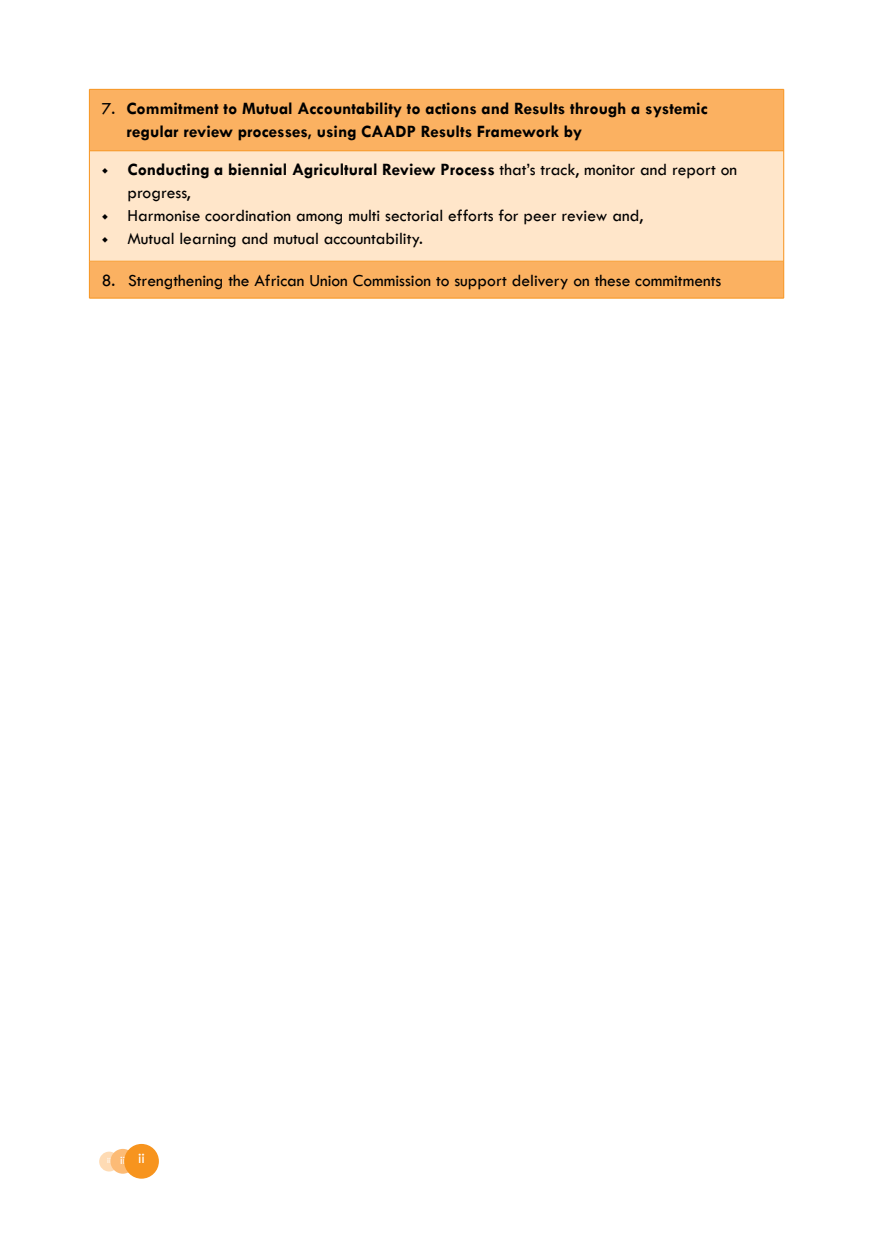
<style>
.page{position:relative;width:874px;height:1241px;background:#fff}
.page>*{position:absolute;margin:0;border:0;box-sizing:border-box;transform-origin:0 0}
.t1{font:700 17.5px/22.8px "Tw Cen";color:#000}
.t2{font:17.5px "Tw Cen";color:#000}
.t3{font:8.75px "Tw Cen";color:#fff}
.s1{font-weight:400}
.s2{font-family:"Arno Pro";font-weight:400}
.s3{font-family:"Arno Pro"}
.s4{font-size:12.25px}
.s5{font-size:15.75px}
</style>
<div class="page">
<div style="left:99px;top:1151px;width:20px;height:20px;background:#fedbb4;border-radius:50%"></div>
<div style="left:110px;top:1148px;width:25px;height:25px;background:#fcbb76;border-radius:50%"></div>
<div style="left:124px;top:1143px;width:35px;height:35px;background:#f7941e;border-radius:50%"></div>
<div style="left:90px;top:90px;width:693px;height:208px;background:#fbb161"></div>
<div style="left:89px;top:151px;width:694px;height:110px;background:#ffe6ca"></div>
<hr style="left:89px;top:89px;width:694px;height:1px;background:#f7941e">
<hr style="left:89px;top:89px;width:1px;height:62px;background:#f7941e">
<hr style="left:783px;top:89px;width:1px;height:62px;background:#f7941e">
<hr style="left:89px;top:150px;width:694px;height:1px;background:#f7941e">
<hr style="left:89px;top:151px;width:1px;height:110px;background:#f7941e">
<hr style="left:783px;top:151px;width:1px;height:110px;background:#f7941e">
<hr style="left:89px;top:261px;width:694px;height:1px;background:#f7941e">
<hr style="left:89px;top:261px;width:1px;height:37px;background:#f7941e">
<hr style="left:783px;top:261px;width:1px;height:37px;background:#f7941e">
<hr style="left:89px;top:298px;width:694px;height:1px;background:#f7941e">
<p class="t1" style="left:126px;top:96px;width:582px;text-indent:-25px"><span class="s1">7.</span> Commitment to Mutual Accountability to actions and Results through a systemic regular review processes, using CAADP Results Framework by</p>
<p class="t1" style="left:127px;top:158px;width:611px;text-indent:-26px"><span class="s2">◆</span> Conducting a biennial Agricultural Review Process <span class="s1">that’s track, monitor and report on progress,</span></p>
<p class="t2" style="left:102px;top:205px;width:542px"><span class="s3">◆</span> Harmonise coordination among multi sectorial efforts for peer review and,</p>
<p class="t2" style="left:102px;top:227px;width:322px"><span class="s3">◆</span> Mutual learning and mutual accountability.</p>
<p class="t2" style="left:102px;top:269px;width:620px">8. Strengthening the African Union Commission to support delivery on these commitments</p>
<p class="t3" style="left:107px;top:1154px;width:39px">ii <span class="s4">ii</span> <span class="s5">ii</span></p>
</div>
